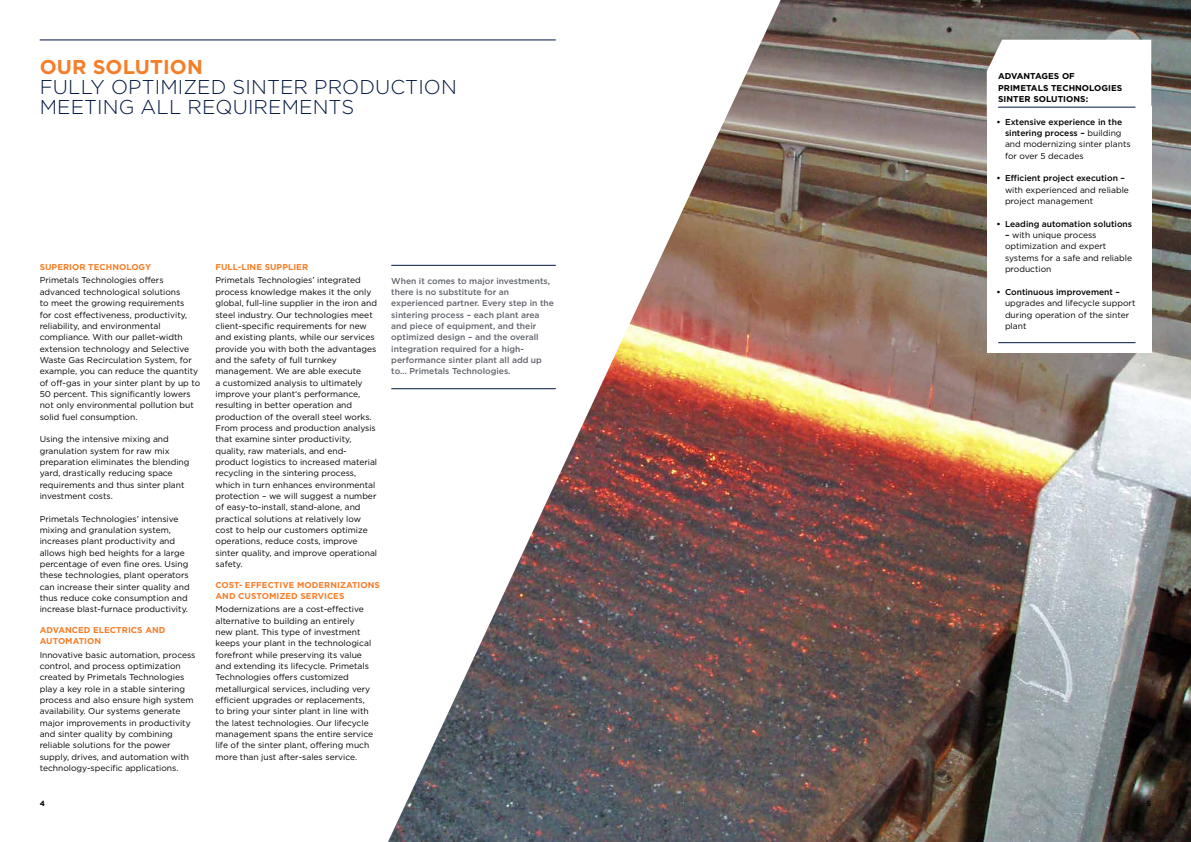
<style>
.page{position:relative;width:1191px;height:842px;background:#fff}
.page>*{position:absolute;margin:0;border:0;box-sizing:border-box;transform-origin:0 0}
.t1{font:300 20px/20px "Gotham";letter-spacing:.005em;color:#001641}
.t2{font:700 20px "Gotham";letter-spacing:.005em;color:#f57e29}
.t3{font:8.5px/11.3px "Gotham";color:#000}
.t4{font:500 8.5px/11.3px "Gotham";color:#5f636a}
.t5{font:700 8.5px/11.3px "Gotham";letter-spacing:.005em;color:#f57e29}
.t6{font:700 8.5px/11.3px "Gotham";letter-spacing:.005em;color:#000}
.t7{font:500 8.5px "Gotham";color:#000}
.t8{font:700 7.5px "Gotham";color:#000}
.s1{font-weight:700}
.s2{font-weight:500}
</style>
<div class="page">
<img style="left:388px;top:0;width:803px;height:842px">
<hr style="left:40px;top:40px;width:516px;height:1px;background:#001641">
<svg style="left:986px;top:40px;width:165px;height:66px"></svg>
<div style="left:986px;top:106px;width:165px;height:247px;background:#fff"></div>
<hr style="left:998px;top:342px;width:137px;height:1px;background:#001641">
<hr style="left:391px;top:388px;width:165px;height:1px;background:#001641">
<hr style="left:391px;top:265px;width:165px;height:1px;background:#001641">
<hr style="left:998px;top:107px;width:137px;height:1px;background:#001641">
<h1 class="t2" style="left:40px;top:53px;width:165px">OUR SOLUTION</h1>
<h1 class="t1" style="left:40px;top:76px;width:418px">FULLY OPTIMIZED SINTER PRODUCTION<br>MEETING ALL REQUIREMENTS</h1>
<p class="t6" style="left:998px;top:71px;width:126px">ADVANTAGES OF<br>PRIMETALS TECHNOLOGIES<br>SINTER SOLUTIONS:</p>
<p class="t3" style="left:1005px;top:116px;width:127px;text-indent:-8px"><span class="s1">•</span> <span class="s2">Extensive experience in the sintering process –</span> building and modernizing sinter plants for over 5 decades</p>
<p class="t3" style="left:1005px;top:173px;width:125px;text-indent:-8px"><span class="s1">•</span> <span class="s2">Efficient project execution – </span>with experienced and reliable project management</p>
<p class="t7" style="left:996px;top:218px;width:137px"><span class="s1">•</span> Leading automation solutions</p>
<p class="t3" style="left:1005px;top:229px;width:129px"><span class="s2">–</span> with unique process optimization and expert systems for a safe and reliable production</p>
<p class="t3" style="left:1005px;top:286px;width:132px;text-indent:-8px"><span class="s1">•</span> <span class="s2">Continuous improvement – </span>upgrades and lifecycle support during operation of the sinter plant</p>
<p class="t5" style="left:40px;top:261px;width:113px">SUPERIOR TECHNOLOGY</p>
<p class="t3" style="left:40px;top:275px;width:162px">Primetals Technologies offers advanced technological solutions<br>to meet the growing requirements<br>for cost effectiveness, productivity, reliability, and environmental compliance. With our pallet-width extension technology and Selective Waste Gas Recirculation System, for example, you can reduce the quantity of off-gas in your sinter plant by up to 50 percent. This significantly lowers not only environmental pollution but solid fuel consumption.</p>
<p class="t3" style="left:40px;top:433px;width:151px">Using the intensive mixing and granulation system for raw mix preparation eliminates the blending yard, drastically reducing space requirements and thus sinter plant investment costs.</p>
<p class="t3" style="left:40px;top:513px;width:151px">Primetals Technologies’ intensive mixing and granulation system, increases plant productivity and allows high bed heights for a large percentage of even fine ores. Using these technologies, plant operators can increase their sinter quality and thus reduce coke consumption and increase blast-furnace productivity.</p>
<p class="t5" style="left:40px;top:624px;width:127px">ADVANCED ELECTRICS AND<br>AUTOMATION</p>
<p class="t3" style="left:40px;top:649px;width:157px">Innovative basic automation, process control, and process optimization created by Primetals Technologies play a key role in a stable sintering process and also ensure high system availability. Our systems generate major improvements in productivity and sinter quality by combining reliable solutions for the power supply, drives, and automation with technology-specific applications.</p>
<p class="t8" style="left:40px;top:798px;width:7px">4</p>
<p class="t8" style="left:1146px;top:798px;width:6px">5</p>
<p class="t5" style="left:215px;top:261px;width:94px">FULL-LINE SUPPLIER</p>
<p class="t3" style="left:215px;top:275px;width:163px">Primetals Technologies’ integrated process knowledge makes it the only global, full-line supplier in the iron and steel industry. Our technologies meet client-specific requirements for new and existing plants, while our services provide you with both the advantages and the safety of full turnkey management. We are able execute<br>a customized analysis to ultimately improve your plant‘s performance, resulting in better operation and production of the overall steel works.<br>From process and production analysis that examine sinter productivity, quality, raw materials, and end&shy;product logistics to increased material recycling in the sintering process, which in turn enhances environmental protection – we will suggest a number of easy-to-install, stand-alone, and practical solutions at relatively low cost to help our customers optimize operations, reduce costs, improve sinter quality, and improve operational safety.</p>
<p class="t5" style="left:215px;top:579px;width:166px">COST- EFFECTIVE MODERNIZATIONS<br>AND CUSTOMIZED SERVICES</p>
<p class="t3" style="left:215px;top:603px;width:159px">Modernizations are a cost-effective alternative to building an entirely new plant. This type of investment keeps your plant in the technological forefront while preserving its value and extending its lifecycle. Primetals Technologies offers customized metallurgical services, including very efficient upgrades or replacements, to bring your sinter plant in line with the latest technologies. Our lifecycle management spans the entire service life of the sinter plant, offering much more than just after-sales service.</p>
<p class="t4" style="left:391px;top:275px;width:164px">When it comes to major investments, there is no substitute for an experienced partner. Every step in the sintering process – each plant area and piece of equipment, and their optimized design – and the overall integration required for a high&shy;performance sinter plant all add up to... Primetals Technologies.</p>
</div>
